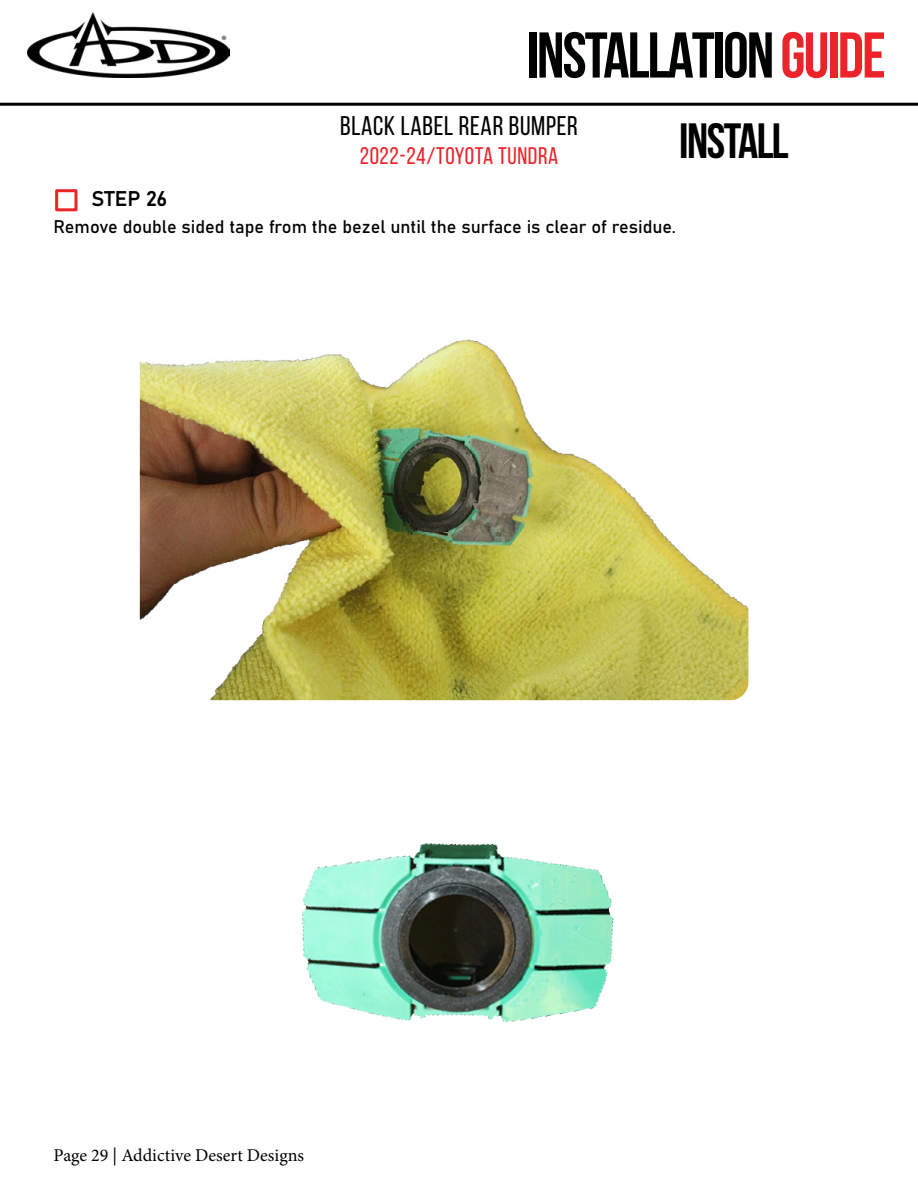
<style>
.page{position:relative;width:918px;height:1188px;background:#fff}
.page>*{position:absolute;margin:0;border:0;box-sizing:border-box;transform-origin:0 0}
.t1{font:700 64.5px "Bebas Neue";letter-spacing:-.03em;color:#000101}
.t2{font:700 49.5px "Bebas Neue";letter-spacing:-.03em;color:#000101}
.t3{font:27px "Bebas Neue";letter-spacing:.025em;color:#000}
.t4{font:24px "Bebas Neue";letter-spacing:.025em;color:#ec2329}
.t5{font:21px "Bahnschrift";color:#000}
.t6{font:18px "Bahnschrift";color:#000}
.t7{font:18px "Minion Pro";color:#000}
.s1{color:#ec2329}
</style>
<div class="page">
<hr style="left:0;top:103px;width:918px;height:3px;background:#000">
<img style="left:27px;top:12px;width:203px;height:65px">
<div style="left:55px;top:189px;width:22px;height:22px;border:3px solid #ec2329"></div>
<img style="left:140px;top:339px;width:608px;height:361px">
<img style="left:302px;top:843px;width:312px;height:179px">
<h1 class="t1" style="left:527px;top:20px;width:361px">INSTALLATION<span class="s1">guide</span></h1>
<h3 class="t3" style="left:340px;top:111px;width:239px">BLACK LABEL REAR BUMPER</h3>
<h3 class="t4" style="left:360px;top:143px;width:200px">2022-24/TOYOTA TUNDRA</h3>
<h2 class="t2" style="left:679px;top:114px;width:111px">INSTALL</h2>
<p class="t5" style="left:91px;top:183px;width:77px">STEP 26</p>
<p class="t6" style="left:54px;top:213px;width:624px">Remove double sided tape from the bezel until the surface is clear of residue.</p>
<p class="t7" style="left:54px;top:1143px;width:252px">Page 29 | Addictive Desert Designs</p>
</div>
